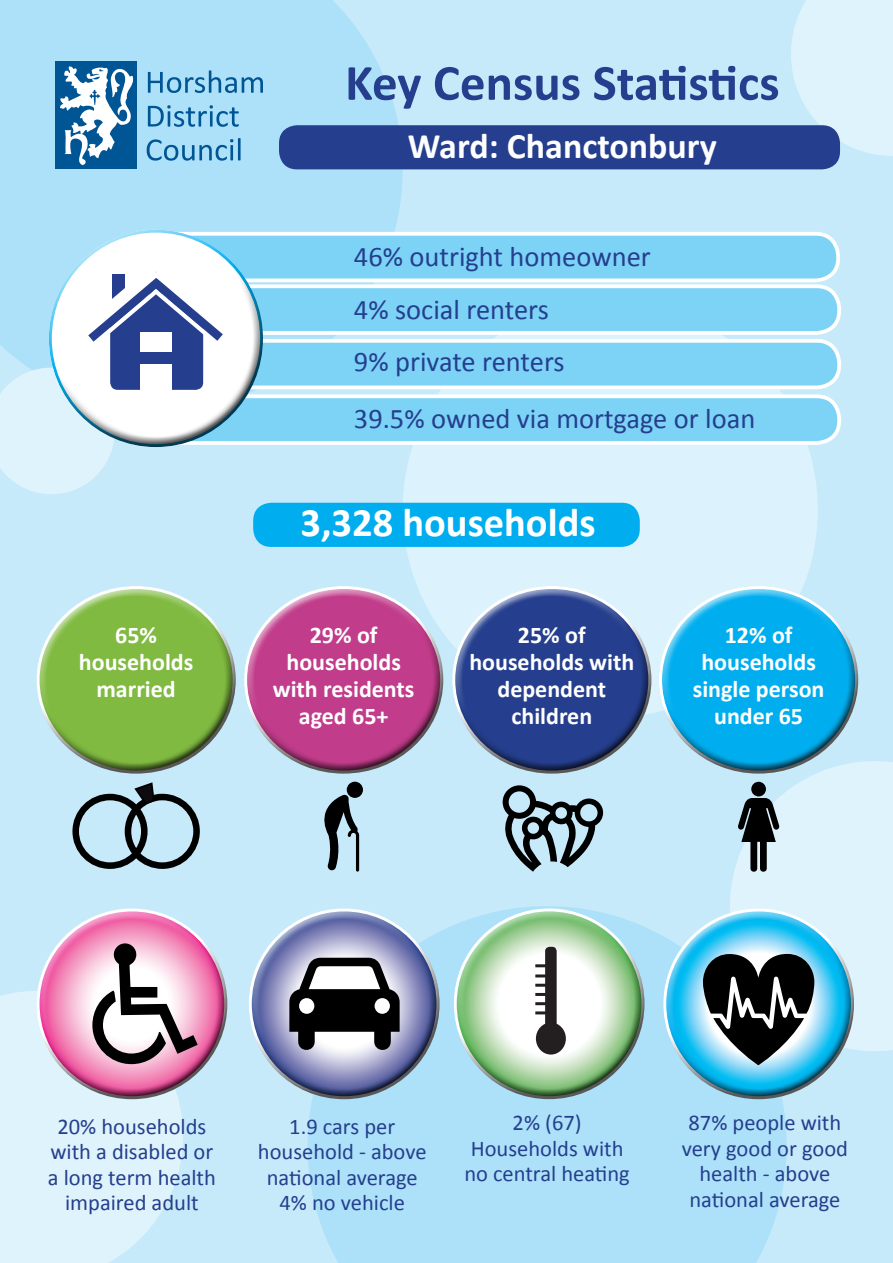
<style>
.page{position:relative;width:893px;height:1263px;background:#c6eafa}
.page>*{position:absolute;margin:0;border:0;box-sizing:border-box;transform-origin:0 0}
.t1{font:700 51px "Calibri";color:#253f8e}
.t2{font:700 40.5px "Calibri";color:#fff}
.t3{font:700 36px "Calibri";color:#fff}
.t4{font:28.5px/52.7px "Calibri";color:#253f8e}
.t5{font:700 24px/27px "Calibri";color:#fff;text-align:center}
.t6{font:22.5px/25.5px "Calibri";color:#253f8e;text-align:center}
</style>
<div class="page">
<div style="left:308px;top:924px;width:479px;height:339px;background:#ade1f9"></div>
<div style="left:0;top:0;width:403px;height:390px;background:#ade1f9"></div>
<svg style="left:730px;top:761px;width:163px;height:290px;background:#dcf2fb"></svg>
<svg style="left:791px;top:0;width:102px;height:156px;background:#dcf2fb"></svg>
<svg style="left:0;top:991px;width:183px;height:272px;background:#dcf2fb"></svg>
<svg style="left:0;top:368px;width:112px;height:126px"></svg>
<div style="left:403px;top:302px;width:415px;height:415px;background:#dcf2fc;border-radius:50%"></div>
<div style="left:123px;top:396px;width:716px;height:47px;background:#7cd3f6;border-radius:22px"></div>
<div style="left:121px;top:394px;width:720px;height:51px;border:4px solid #fff;border-radius:22px"></div>
<div style="left:153px;top:341px;width:686px;height:46px;background:#7cd3f6;border-radius:22px"></div>
<div style="left:151px;top:339px;width:690px;height:50px;border:4px solid #fff;border-radius:22px"></div>
<div style="left:181px;top:286px;width:658px;height:47px;background:#7cd3f6;border-radius:22px"></div>
<div style="left:179px;top:284px;width:662px;height:51px;border:4px solid #fff;border-radius:22px"></div>
<div style="left:122px;top:234px;width:716px;height:46px;background:#7cd3f6;border-radius:22px"></div>
<div style="left:120px;top:232px;width:720px;height:50px;border:4px solid #fff;border-radius:22px"></div>
<div style="left:253px;top:503px;width:387px;height:44px;background:#00aeef;border-radius:18px"></div>
<div style="left:279px;top:125px;width:561px;height:44px;background:#253f8e;border-radius:18px"></div>
<div style="left:55px;top:61px;width:82px;height:108px;background:#005595"></div>
<svg style="left:60px;top:66px;width:74px;height:99px"></svg>
<svg style="left:148px;top:70px;width:115px;height:23px;background:#7dbadd"></svg>
<svg style="left:148px;top:105px;width:91px;height:22px;background:#7ab7db"></svg>
<svg style="left:147px;top:138px;width:94px;height:23px;background:#7ebbde"></svg>
<div style="left:34px;top:906px;width:187px;height:148px;background:#fff;opacity:.75"></div>
<div style="left:39px;top:938px;width:188px;height:161px;background:#231f20;opacity:.75"></div>
<div style="left:660px;top:906px;width:188px;height:148px;background:#fff;opacity:.75"></div>
<div style="left:665px;top:938px;width:189px;height:161px;background:#231f20;opacity:.75"></div>
<div style="left:451px;top:906px;width:187px;height:148px;background:#fff;opacity:.75"></div>
<div style="left:456px;top:938px;width:188px;height:161px;background:#231f20;opacity:.75"></div>
<div style="left:246px;top:906px;width:187px;height:148px;background:#fff;opacity:.75"></div>
<div style="left:251px;top:938px;width:189px;height:161px;background:#231f20;opacity:.75"></div>
<svg style="left:289px;top:958px;width:111px;height:92px;background:#66666a"></svg>
<svg style="left:72px;top:782px;width:128px;height:87px"></svg>
<svg style="left:92px;top:943px;width:106px;height:121px;background:#b59da8"></svg>
<svg style="left:703px;top:954px;width:111px;height:111px;background:#505d62"></svg>
<div style="left:34px;top:584px;width:196px;height:144px;background:#fff;opacity:.75"></div>
<div style="left:38px;top:618px;width:198px;height:156px;background:#231f20;opacity:.75"></div>
<div style="left:241px;top:584px;width:197px;height:144px;background:#fff;opacity:.75"></div>
<div style="left:246px;top:618px;width:198px;height:156px;background:#231f20;opacity:.75"></div>
<div style="left:449px;top:584px;width:197px;height:144px;background:#fff;opacity:.75"></div>
<div style="left:454px;top:618px;width:198px;height:156px;background:#231f20;opacity:.75"></div>
<div style="left:656px;top:584px;width:197px;height:144px;background:#fff;opacity:.75"></div>
<div style="left:661px;top:618px;width:198px;height:156px;background:#231f20;opacity:.75"></div>
<svg style="left:324px;top:794px;width:35px;height:78px"></svg>
<div style="left:347px;top:782px;width:16px;height:16px;background:#000;border-radius:50%"></div>
<svg style="left:738px;top:798px;width:41px;height:74px;background:#5b656a"></svg>
<div style="left:751px;top:782px;width:15px;height:14px;background:#000;border-radius:50%"></div>
<svg style="left:503px;top:785px;width:100px;height:87px"></svg>
<div style="left:545px;top:947px;width:12px;height:102px;background:#231f20;border-radius:4px"></div>
<div style="left:536px;top:1022px;width:30px;height:32px;background:#231f20;border-radius:50%"></div>
<svg style="left:535px;top:964px;width:10px;height:3px"></svg>
<svg style="left:535px;top:984px;width:10px;height:3px"></svg>
<svg style="left:535px;top:974px;width:11px;height:3px"></svg>
<svg style="left:535px;top:993px;width:10px;height:3px"></svg>
<svg style="left:535px;top:1002px;width:10px;height:3px"></svg>
<svg style="left:535px;top:1011px;width:11px;height:3px"></svg>
<div style="left:46px;top:228px;width:209px;height:168px;background:#fff;opacity:.75"></div>
<div style="left:52px;top:263px;width:212px;height:185px;background:#231f20;opacity:.75"></div>
<div style="left:110px;top:299px;width:93px;height:91px;background:#253f8e;border-radius:7px"></div>
<div style="left:141px;top:364px;width:31px;height:32px;background:#fff"></div>
<svg style="left:66px;top:238px;width:195px;height:119px"></svg>
<h1 class="t1" style="left:345px;top:51px;width:436px">Key Census Statistics</h1>
<h3 class="t3" style="left:408px;top:123px;width:310px">Ward: Chanctonbury</h3>
<p class="t4" style="left:354px;top:228px;width:298px">46% outright homeowner<br>4% social renters<br>9% private renters</p>
<p class="t4" style="left:354px;top:390px;width:403px">39.5% owned via mortgage or loan</p>
<h2 class="t2" style="left:301px;top:498px;width:296px">3,328 households</h2>
<p class="t5" style="left:79px;top:620px;width:116px">65% households married</p>
<p class="t5" style="left:273px;top:620px;width:143px">29% of households with residents aged 65+</p>
<p class="t5" style="left:469px;top:620px;width:166px">25% of households with dependent children</p>
<p class="t5" style="left:693px;top:620px;width:133px">12% of households single person under 65</p>
<p class="t6" style="left:464px;top:1109px;width:167px">2% (67)<br>Households with no central heating</p>
<p class="t6" style="left:48px;top:1113px;width:170px">20% households with a disabled or a long term health impaired adult</p>
<p class="t6" style="left:682px;top:1109px;width:168px">87% people with very good or good health - above national average</p>
<p class="t6" style="left:258px;top:1113px;width:170px">1.9 cars per household - above national average<br>4% no vehicle</p>
</div>
